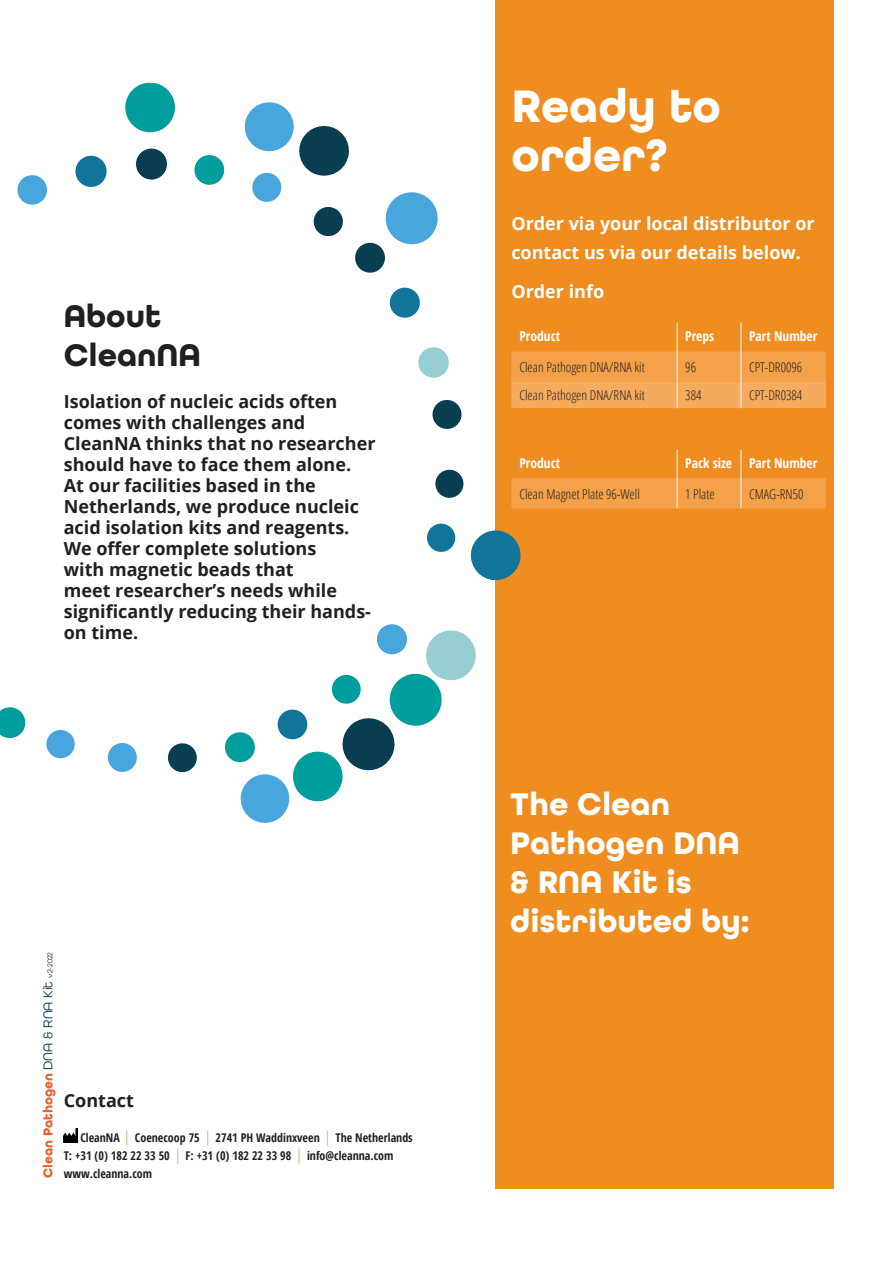
<style>
.page{position:relative;width:893px;height:1263px;background:#fff}
.page>*{position:absolute;margin:0;border:0;box-sizing:border-box;transform-origin:0 0}
.H2-CLNA{font:700 48px/48.8px "All Round Gothic";color:#fff}
.H2-CLNA-2{font:700 33px/39px "All Round Gothic";color:#fff}
.h3_rounded{font:700 33px/39px "All Round Gothic";color:#231f20}
.CLNA-lead{font:700 18px/21px "Open Sans";color:#231f20}
.H2-CLNA-3{font:700 18px/29.2px "Open Sans";color:#fff}
.H3wit{font:700 18px "Open Sans";color:#fff}
.H3wit-2{font:700 18px "Open Sans";color:#231f20}
.Table-CLNA{font:300 condensed 13.5px "Open Sans";color:#231f20}
.columnheader-table{font:700 condensed 13.5px "Open Sans";color:#fff}
.t1{font:700 13.5px "All Round Gothic";color:#ea5f26}
.t2{font:700 condensed 12px "Open Sans";color:#231f20}
.s1{font-weight:400;color:#093d51}
.s2{font-weight:400;font-size:7.5px;color:#231f20}
.s3{font-weight:300;font-stretch:normal;font-size:15px;color:#f08d20}
</style>
<div class="page">
<div style="left:495px;top:0;width:338px;height:1188px;background:#f08d20"></div>
<img style="left:64px;top:1128px;width:13px;height:14px">
<svg style="left:511px;top:450px;width:315px;height:58px"></svg>
<div style="left:136px;top:149px;width:31px;height:31px;background:#093d51;border-radius:50%"></div>
<svg style="left:194px;top:155px;width:31px;height:30px"></svg>
<svg style="left:389px;top:287px;width:31px;height:31px"></svg>
<svg style="left:418px;top:347px;width:31px;height:31px"></svg>
<svg style="left:432px;top:400px;width:30px;height:29px"></svg>
<div style="left:435px;top:469px;width:29px;height:29px;background:#093d51;border-radius:50%"></div>
<svg style="left:427px;top:523px;width:29px;height:29px"></svg>
<svg style="left:168px;top:743px;width:29px;height:30px"></svg>
<svg style="left:107px;top:743px;width:30px;height:29px"></svg>
<svg style="left:46px;top:730px;width:29px;height:29px"></svg>
<svg style="left:0;top:707px;width:26px;height:32px"></svg>
<svg style="left:17px;top:175px;width:30px;height:30px"></svg>
<svg style="left:75px;top:155px;width:32px;height:32px"></svg>
<div style="left:125px;top:83px;width:50px;height:49px;background:#009d9d;border-radius:50%"></div>
<svg style="left:244px;top:102px;width:194px;height:171px"></svg>
<svg style="left:511px;top:323px;width:315px;height:85px"></svg>
<svg style="left:470px;top:530px;width:51px;height:51px"></svg>
<svg style="left:225px;top:624px;width:251px;height:199px"></svg>
<p class="h3_rounded" style="left:64px;top:297px;width:139px">About<br>CleanNA</p>
<p class="CLNA-lead" style="left:64px;top:391px;width:313px">Isolation of nucleic acids often comes with challenges and<br>CleanNA thinks that no researcher should have to face them alone.<br>At our facilities based in the<br>Netherlands, we produce nucleic acid isolation kits and reagents.<br>We offer complete solutions<br>with magnetic beads that<br>meet researcher’s needs while significantly reducing their hands&shy;on time.</p>
<p class="t1" style="left:40px;top:1178px;width:227px;rotate:-90deg">Clean Pathogen <span class="s1">DNA &amp; RNA Kit</span> <span class="s2">v2-2022</span></p>
<p class="H3wit-2" style="left:64px;top:1088px;width:72px">Contact</p>
<p class="t2" style="left:80px;top:1129px;width:334px">CleanNA <span class="s3">|</span> Coenecoop 75 <span class="s3">|</span> 2741 PH Waddinxveen <span class="s3">|</span> The Netherlands</p>
<p class="t2" style="left:64px;top:1147px;width:331px">T: +31 (0) 182 22 33 50 <span class="s3">|</span> F: +31 (0) 182 22 33 98 <span class="s3">|</span> info@cleanna.com</p>
<p class="t2" style="left:64px;top:1165px;width:90px">www.cleanna.com</p>
<p class="H2-CLNA" style="left:511px;top:82px;width:211px">Ready to order?</p>
<p class="H2-CLNA-3" style="left:511px;top:208px;width:305px">Order via your local distributor or contact us via our details below.</p>
<p class="H3wit" style="left:511px;top:279px;width:94px">Order info</p>
<p class="columnheader-table" style="left:519px;top:327px;width:42px">Product</p>
<p class="columnheader-table" style="left:685px;top:327px;width:30px">Preps</p>
<p class="columnheader-table" style="left:749px;top:327px;width:70px">Part Number</p>
<p class="Table-CLNA" style="left:519px;top:358px;width:127px">Clean Pathogen DNA/RNA kit</p>
<p class="Table-CLNA" style="left:685px;top:358px;width:12px">96</p>
<p class="Table-CLNA" style="left:749px;top:358px;width:55px">CPT-DR0096</p>
<p class="Table-CLNA" style="left:519px;top:386px;width:127px">Clean Pathogen DNA/RNA kit</p>
<p class="Table-CLNA" style="left:685px;top:386px;width:18px">384</p>
<p class="Table-CLNA" style="left:749px;top:386px;width:55px">CPT-DR0384</p>
<p class="columnheader-table" style="left:519px;top:454px;width:42px">Product</p>
<p class="columnheader-table" style="left:685px;top:454px;width:48px">Pack size</p>
<p class="columnheader-table" style="left:749px;top:454px;width:70px">Part Number</p>
<p class="Table-CLNA" style="left:519px;top:484px;width:122px">Clean Magnet Plate 96-Well</p>
<p class="Table-CLNA" style="left:685px;top:484px;width:31px">1 Plate</p>
<p class="Table-CLNA" style="left:749px;top:484px;width:56px">CMAG-RN50</p>
<p class="H2-CLNA-2" style="left:510px;top:784px;width:241px">The Clean<br>Pathogen DNA &amp; RNA Kit is distributed by:</p>
</div>
